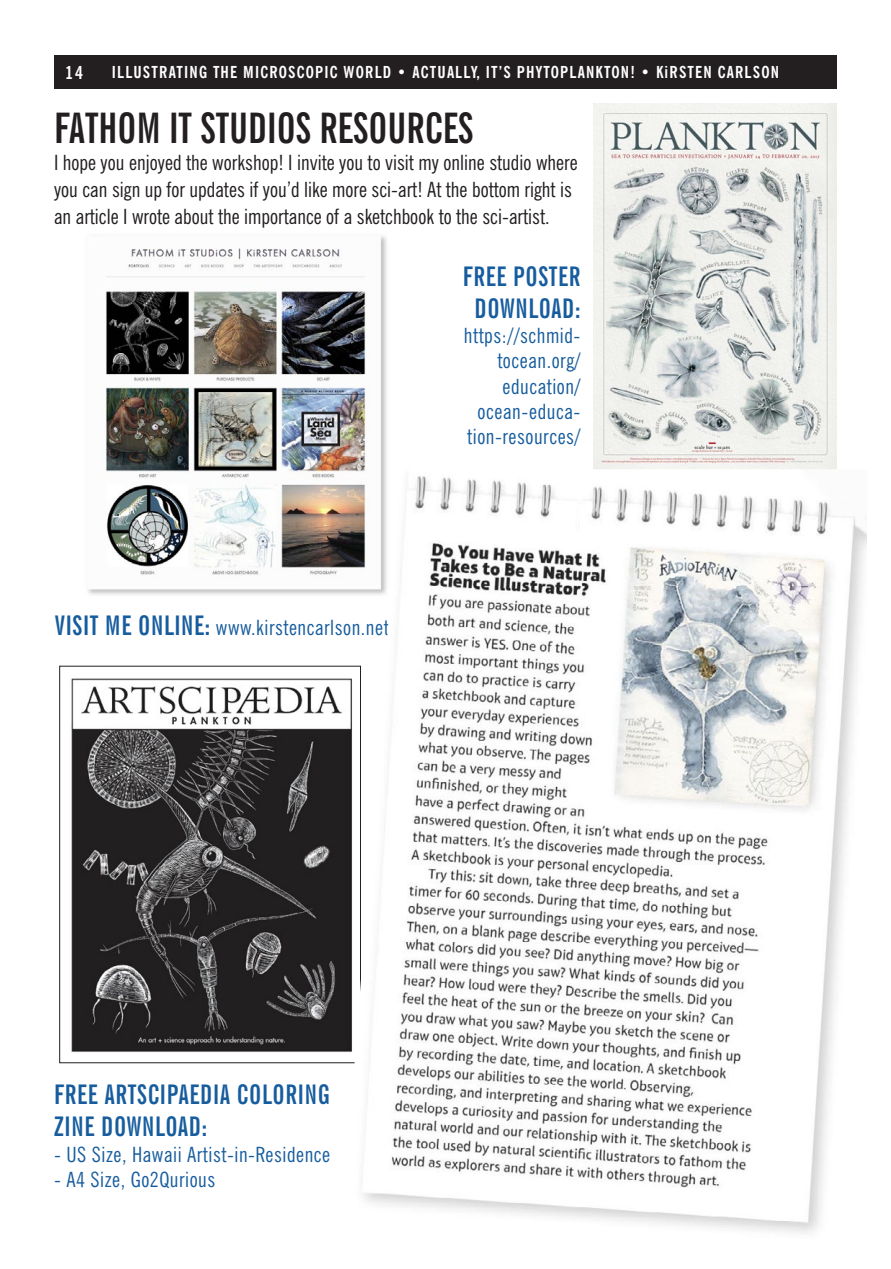
<style>
.page{position:relative;width:891px;height:1269px;background:#fff}
.page>*{position:absolute;margin:0;border:0;box-sizing:border-box;transform-origin:0 0}
.t1{font:700 extra-condensed 42px "News Gothic BT";color:#231f20}
.t2{font:700 extra-condensed 27px/32.4px "News Gothic BT";letter-spacing:.025em;color:#175d9e;text-align:center}
.t3{font:condensed 21px/27px "News Gothic BT";color:#231f20}
.t4{font:condensed 21px/25.2px "News Gothic BT";letter-spacing:.025em;color:#175d9e;text-align:right}
.t5{font:700 condensed 18px "News Gothic BT";color:#fff}
.t6{font:700 condensed 16.5px "News Gothic BT";letter-spacing:.07em;color:#fff}
.s1{font-weight:700;font-stretch:extra-condensed;font-size:27px}
</style>
<div class="page">
<div style="left:54px;top:55px;width:783px;height:34px;background:#231f20"></div>
<img style="left:71px;top:678px;width:270px;height:375px">
<img style="left:593px;top:104px;width:244px;height:365px">
<img style="left:88px;top:236px;width:299px;height:359px">
<img style="left:341px;top:469px;width:526px;height:765px">
<p class="t5" style="left:66px;top:62px;width:19px">14</p>
<p class="t6" style="left:112px;top:62px;width:669px">ILLUSTRATING THE MICROSCOPIC WORLD • ACTUALLY, IT’S PHYTOPLANKTON! • KiRSTEN CARLSON</p>
<p class="t1" style="left:54px;top:103px;width:421px">FATHOM IT STUDIOS RESOURCES</p>
<p class="t3" style="left:54px;top:149px;width:525px">I hope you enjoyed the workshop! I invite you to visit my online studio where you can sign up for updates if you’d like more sci-art! At the bottom right is an article I wrote about the importance of a sketchbook to the sci-artist.</p>
<p class="t4" style="left:55px;top:615px;width:335px"><span class="s1">VISIT ME ONLINE:</span> www.kirstencarlson.net</p>
<p class="t2" style="left:463px;top:260px;width:119px">FREE POSTER<br>DOWNLOAD:</p>
<p class="t4" style="left:464px;top:323px;width:118px">https://schmid&shy;tocean.org/ education/ ocean-educa&shy;tion-resources/</p>
<p class="t2" style="left:54px;top:1078px;width:277px;text-align:left">FREE ARTSCIPAEDIA COLORING<br>ZINE DOWNLOAD:</p>
<p class="t4" style="left:54px;top:1141px;width:278px">- US Size, Hawaii Artist-in-Residence</p>
<p class="t4" style="left:54px;top:1167px;width:163px">- A4 Size, Go2Qurious</p>
</div>
